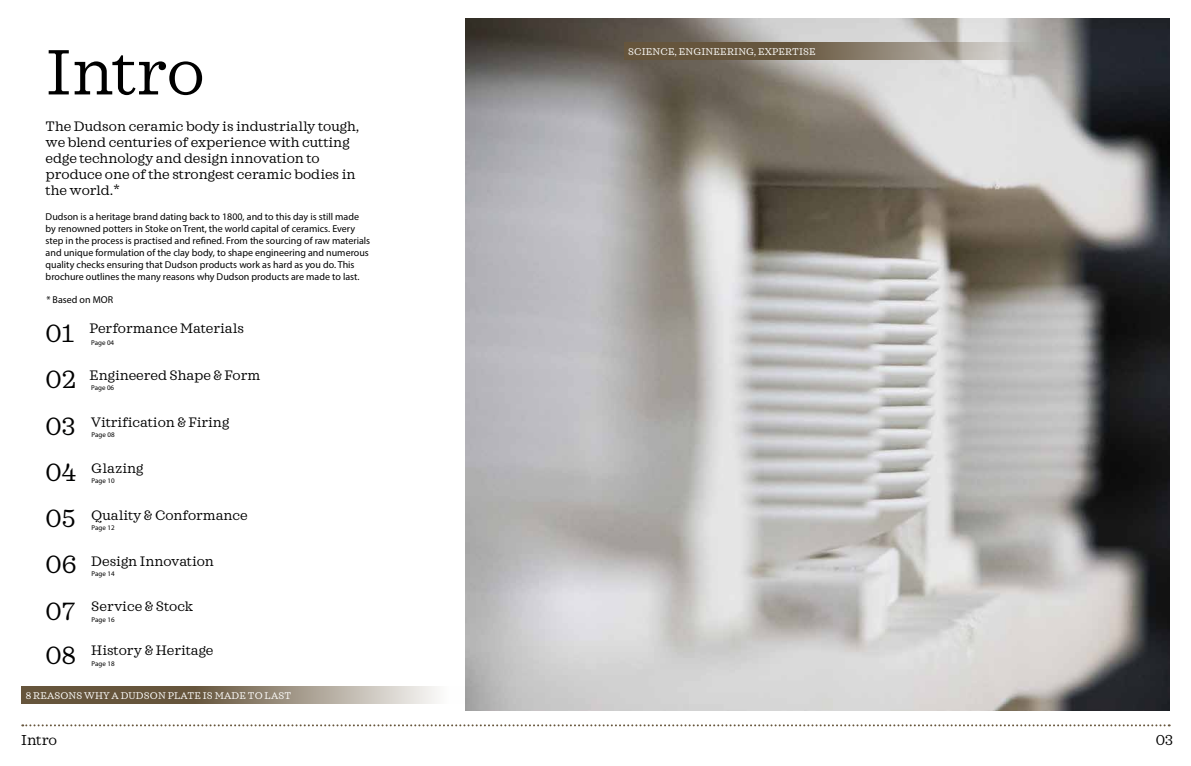
<style>
.page{position:relative;width:1191px;height:766px;background:#fff}
.page>*{position:absolute;margin:0;border:0;box-sizing:border-box;transform-origin:0 0}
.t1{font:65.1px "Sagona";letter-spacing:-.005em;color:#000}
.t2{font:25.4px "Sagona";color:#000101}
.t3{font:25.4px "Sagona";color:#000}
.t4{font:14.7px "Sagona";color:#000}
.t5{font:14px/16px "Sagona";color:#000101}
.t6{font:10px/12px "Myriad Pro";color:#010000}
.t7{font:10px "Sagona";letter-spacing:.01em;color:#fffffe}
.t8{font:7px "Myriad Pro";color:#000}
.s1{font-size:25.4px}
</style>
<div class="page">
<svg style="left:22px;top:724px;width:1147px;height:2px"></svg>
<img style="left:466px;top:19px;width:703px;height:691px">
<svg style="left:624px;top:42px;width:460px;height:18px;background:#877c6c"></svg>
<svg style="left:21px;top:686px;width:479px;height:17px;background:#988d7d"></svg>
<h1 class="t1" style="left:46px;top:34px;width:160px">Intro</h1>
<h3 class="t5" style="left:46px;top:118px;width:315px">The Dudson ceramic body is industrially tough, we blend centuries of experience with cutting edge technology and design innovation to produce one of the strongest ceramic bodies in the world.*</h3>
<p class="t6" style="left:46px;top:210px;width:326px">Dudson is a heritage brand dating back to 1800, and to this day is still made by renowned potters in Stoke on Trent, the world capital of ceramics. Every step in the process is practised and refined. From the sourcing of raw materials and unique formulation of the clay body, to shape engineering and numerous quality checks ensuring that Dudson products work as hard as you do. This brochure outlines the many reasons why Dudson products are made to last.</p>
<p class="t6" style="left:46px;top:294px;width:68px">* Based on MOR</p>
<h3 class="t5" style="left:89px;top:320px;width:156px">Performance Materials</h3>
<h2 class="t3" style="left:46px;top:318px;width:30px">01</h2>
<h3 class="t5" style="left:46px;top:367px;width:216px"><span class="s1">02</span> Engineered Shape &amp; Form</h3>
<h3 class="t5" style="left:46px;top:414px;width:185px"><span class="s1">03</span> Vitrification &amp; Firing</h3>
<h3 class="t5" style="left:91px;top:460px;width:54px">Glazing</h3>
<p class="t8" style="left:91px;top:338px;width:25px">Page 04</p>
<p class="t8" style="left:91px;top:383px;width:25px">Page 06</p>
<p class="t8" style="left:92px;top:430px;width:25px">Page 08</p>
<h2 class="t2" style="left:46px;top:457px;width:32px">04</h2>
<h3 class="t5" style="left:46px;top:506px;width:204px"><span class="s1">05</span> Quality &amp; Conformance</h3>
<h3 class="t5" style="left:46px;top:552px;width:170px"><span class="s1">06</span> Design Innovation</h3>
<h3 class="t5" style="left:91px;top:598px;width:104px">Service &amp; Stock</h3>
<p class="t8" style="left:92px;top:476px;width:25px">Page 10</p>
<p class="t8" style="left:92px;top:523px;width:25px">Page 12</p>
<p class="t8" style="left:92px;top:569px;width:25px">Page 14</p>
<p class="t8" style="left:92px;top:615px;width:25px">Page 16</p>
<p class="t8" style="left:92px;top:658px;width:25px">Page 18</p>
<h2 class="t2" style="left:46px;top:596px;width:32px">07</h2>
<h3 class="t5" style="left:91px;top:642px;width:124px">History &amp; Heritage</h3>
<h2 class="t2" style="left:46px;top:640px;width:32px">08</h2>
<p class="t7" style="left:26px;top:689px;width:23px">8 Reas</p>
<p class="t7" style="left:60px;top:689px;width:122px">ons Why A Duds on Plate</p>
<p class="t7" style="left:203px;top:689px;width:30px">Is Made</p>
<p class="t7" style="left:248px;top:689px;width:31px">To Last</p>
<h3 class="t4" style="left:21px;top:730px;width:37px">Intro</h3>
<p class="t7" style="left:628px;top:46px;width:14px">Science</p>
<p class="t7" style="left:674px;top:46px;width:19px">, Engineering</p>
<p class="t7" style="left:754px;top:46px;width:19px">, Expertise</p>
<h3 class="t4" style="left:1155px;top:730px;width:19px">03</h3>
</div>
